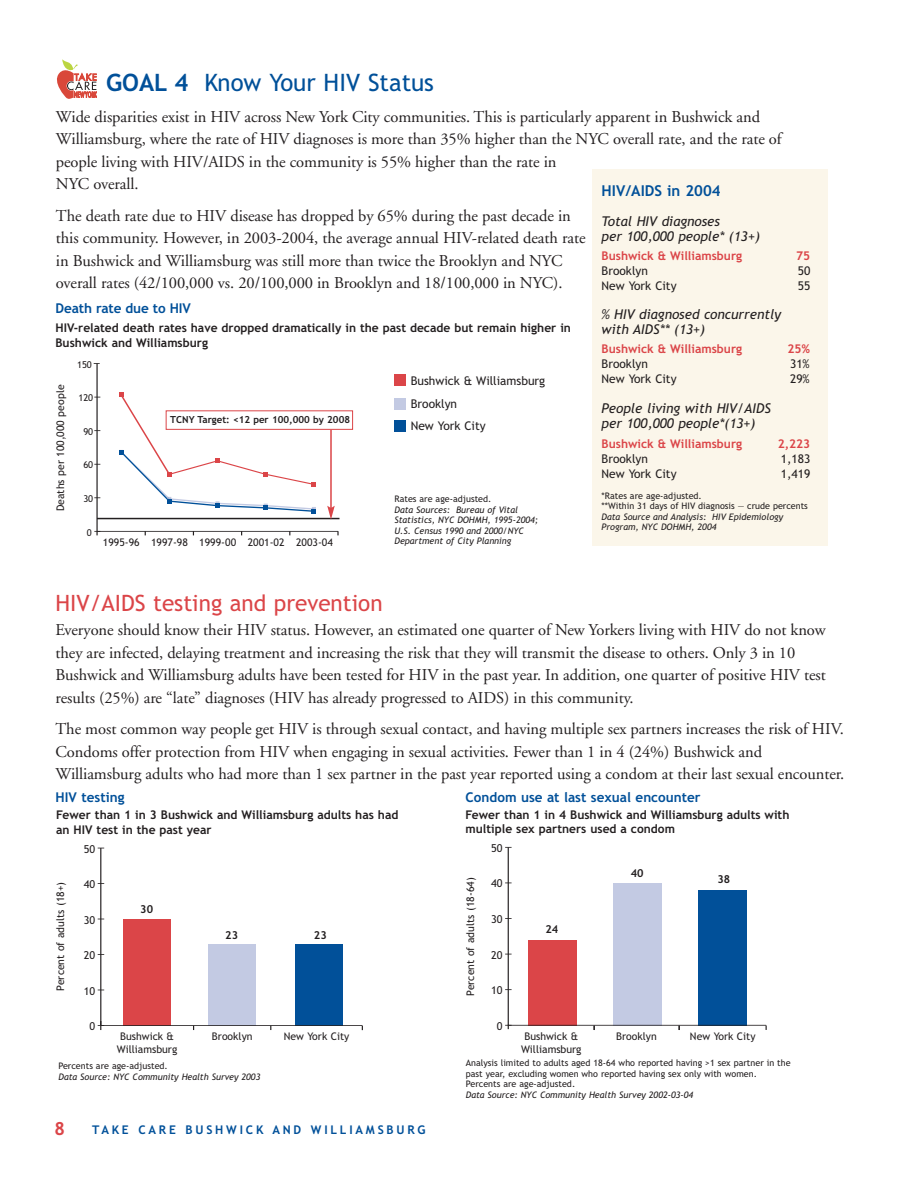
<style>
.page{position:relative;width:918px;height:1188px;background:#fff}
.page>*{position:absolute;margin:0;border:0;box-sizing:border-box;transform-origin:0 0}
.t1{font:24px "Trebuchet MS";color:#015099}
.t2{font:22.5px "Trebuchet MS";color:#db4548}
.t3{font:700 18px "Trebuchet MSPS";color:#db4548}
.t4{font:16.5px/22.5px "Adobe Garamond";letter-spacing:-.005em;color:#231f20}
.t5{font:700 15px "Trebuchet MSPS";color:#015099}
.t6{font:italic 13.5px/15px "Trebuchet MSPS";color:#231f20}
.t7{font:700 13.5px "Trebuchet MSPS";color:#015099}
.t8{font:700 12px/15px "Trebuchet MSPS";color:#231f20}
.t9{font:12px/22.5px "Trebuchet MS";color:#231f20}
.t10{font:700 12px "Trebuchet MSPS";color:#db4548}
.t11{font:700 12px "Trebuchet MSPS";letter-spacing:.235em;color:#015099}
.t12{font:10.95px "Trebuchet MS";color:#231f20}
.t13{font:700 10.95px "Trebuchet MS";color:#231f20}
.t14{font:10.5px/12.6px "Trebuchet MS";color:#231f20;text-align:center}
.t15{font:700 9.75px "Trebuchet MSPS";color:#231f20}
.t16{font:9.45px "Trebuchet MS";color:#231f20}
.t17{font:9px/10.5px "Trebuchet MS";color:#231f20}
.t18{font:italic 9px/10.5px "Trebuchet MSPS";color:#231f20}
.s1{font-family:"Trebuchet MSPS";font-weight:700}
</style>
<div class="page">
<hr style="left:97px;top:531px;width:241px;height:1px;background:#231f20">
<hr style="left:97px;top:364px;width:1px;height:167px;background:#231f20">
<svg style="left:119px;top:393px;width:197px;height:120px"></svg>
<hr style="left:97px;top:518px;width:243px;height:1px;background:#231f20">
<div style="left:593px;top:169px;width:235px;height:377px;background:#fbf6ea"></div>
<div style="left:698px;top:890px;width:48px;height:135px;background:#015099"></div>
<div style="left:613px;top:883px;width:48px;height:142px;background:#c3cae3"></div>
<div style="left:528px;top:940px;width:48px;height:85px;background:#db4548"></div>
<hr style="left:508px;top:1025px;width:258px;height:1px;background:#231f20">
<hr style="left:508px;top:847px;width:1px;height:178px;background:#231f20">
<svg style="left:505px;top:1025px;width:7px;height:4px"></svg>
<div style="left:296px;top:944px;width:47px;height:81px;background:#015099"></div>
<div style="left:208px;top:944px;width:47px;height:81px;background:#c3cae3"></div>
<div style="left:123px;top:919px;width:47px;height:106px;background:#db4548"></div>
<hr style="left:101px;top:1025px;width:261px;height:1px;background:#231f20">
<hr style="left:100px;top:848px;width:1px;height:177px;background:#231f20">
<svg style="left:98px;top:1021px;width:4px;height:9px"></svg>
<div style="left:166px;top:410px;width:187px;height:20px;border:1px solid #db4548"></div>
<hr style="left:330px;top:430px;width:2px;height:78px;background:#db4548">
<svg style="left:327px;top:506px;width:8px;height:14px"></svg>
<div style="left:394px;top:374px;width:12px;height:12px;background:#db4548"></div>
<div style="left:394px;top:421px;width:12px;height:11px;background:#015099"></div>
<div style="left:394px;top:399px;width:12px;height:11px;background:#c3cae3"></div>
<svg style="left:57px;top:59px;width:40px;height:40px"></svg>
<h1 class="t1" style="left:106px;top:69px;width:329px"><span class="s1">GOAL 4</span> Know Your HIV Status</h1>
<p class="t4" style="left:56px;top:107px;width:727px">Wide disparities exist in HIV across New York City communities. This is particularly apparent in Bushwick and Williamsburg, where the rate of HIV diagnoses is more than 35% higher than the NYC overall rate, and the rate of people living with HIV/AIDS in the community is 55% higher than the rate in<br>NYC overall.</p>
<p class="t4" style="left:56px;top:206px;width:531px">The death rate due to HIV disease has dropped by 65% during the past decade in this community. However, in 2003-2004, the average annual HIV-related death rate in Bushwick and Williamsburg was still more than twice the Brooklyn and NYC overall rates (42/100,000 vs. 20/100,000 in Brooklyn and 18/100,000 in NYC).</p>
<p class="t5" style="left:602px;top:185px;width:120px">HIV/AIDS in 2004</p>
<p class="t6" style="left:602px;top:215px;width:160px">Total HIV diagnoses<br>per 100,000 people* (13+)</p>
<p class="t10" style="left:602px;top:252px;width:142px">Bushwick &amp; Williamsburg</p>
<p class="t10" style="left:796px;top:252px;width:16px">75</p>
<p class="t9" style="left:602px;top:260px;width:48px">Brooklyn</p>
<p class="t9" style="left:798px;top:260px;width:14px">50</p>
<p class="t9" style="left:602px;top:275px;width:76px">New York City</p>
<p class="t9" style="left:798px;top:275px;width:14px">55</p>
<p class="t6" style="left:602px;top:308px;width:181px">% HIV diagnosed concurrently with AIDS** (13+)</p>
<p class="t10" style="left:602px;top:345px;width:142px">Bushwick &amp; Williamsburg</p>
<p class="t10" style="left:788px;top:345px;width:24px">25%</p>
<p class="t9" style="left:602px;top:353px;width:48px">Brooklyn</p>
<p class="t9" style="left:790px;top:353px;width:21px">31%</p>
<p class="t9" style="left:602px;top:368px;width:76px">New York City</p>
<p class="t9" style="left:790px;top:368px;width:21px">29%</p>
<p class="t6" style="left:602px;top:402px;width:171px">People living with HIV/AIDS per 100,000 people*(13+)</p>
<p class="t10" style="left:602px;top:439px;width:142px">Bushwick &amp; Williamsburg</p>
<p class="t10" style="left:778px;top:439px;width:34px">2,223</p>
<p class="t9" style="left:602px;top:447px;width:48px">Brooklyn</p>
<p class="t9" style="left:781px;top:447px;width:31px">1,183</p>
<p class="t9" style="left:602px;top:462px;width:76px">New York City</p>
<p class="t9" style="left:781px;top:462px;width:31px">1,419</p>
<p class="t17" style="left:602px;top:491px;width:208px">*Rates are age-adjusted.<br>**Within 31 days of HIV diagnosis — crude percents</p>
<p class="t18" style="left:602px;top:512px;width:183px">Data Source and Analysis: HIV Epidemiology<br>Program, NYC DOHMH, 2004</p>
<p class="t7" style="left:56px;top:303px;width:137px">Death rate due to HIV</p>
<p class="t8" style="left:56px;top:322px;width:517px">HIV-related death rates have dropped dramatically in the past decade but remain higher in<br>Bushwick and Williamsburg</p>
<p class="t16" style="left:82px;top:359px;width:11px">50</p>
<p class="t9" style="left:411px;top:370px;width:136px">Bushwick &amp; Williamsburg<br>Brooklyn<br>New York City</p>
<p class="t14" style="left:54px;top:511px;width:128px;rotate:-90deg">Deaths per 100,000 people</p>
<p class="t16" style="left:83px;top:393px;width:11px">20</p>
<p class="t15" style="left:170px;top:417px;width:181px">TCNY Target: &lt;12 per 100,000 by 2008</p>
<p class="t16" style="left:83px;top:426px;width:11px">90</p>
<p class="t16" style="left:83px;top:460px;width:11px">60</p>
<p class="t16" style="left:83px;top:493px;width:11px">30</p>
<p class="t17" style="left:394px;top:494px;width:99px">Rates are age-adjusted.</p>
<p class="t18" style="left:394px;top:505px;width:145px">Data Sources: Bureau of Vital<br>Statistics, NYC DOHMH, 1995-2004;<br>U.S. Census 1990 and 2000/NYC<br>Department of City Planning</p>
<p class="t16" style="left:87px;top:527px;width:6px">0</p>
<p class="t14" style="left:103px;top:536px;width:232px">1995-96 1997-98 1999-00 2001-02 2003-04</p>
<h2 class="t2" style="left:56px;top:590px;width:329px">HIV/AIDS testing and prevention</h2>
<p class="t4" style="left:56px;top:620px;width:772px">Everyone should know their HIV status. However, an estimated one quarter of New Yorkers living with HIV do not know they are infected, delaying treatment and increasing the risk that they will transmit the disease to others. Only 3 in 10<br>Bushwick and Williamsburg adults have been tested for HIV in the past year. In addition, one quarter of positive HIV test results (25%) are “late” diagnoses (HIV has already progressed to AIDS) in this community.</p>
<p class="t4" style="left:56px;top:719px;width:790px">The most common way people get HIV is through sexual contact, and having multiple sex partners increases the risk of HIV.<br>Condoms offer protection from HIV when engaging in sexual activities. Fewer than 1 in 4 (24%) Bushwick and<br>Williamsburg adults who had more than 1 sex partner in the past year reported using a condom at their last sexual encounter.</p>
<p class="t7" style="left:56px;top:792px;width:70px">HIV testing</p>
<p class="t7" style="left:466px;top:792px;width:237px">Condom use at last sexual encounter</p>
<p class="t8" style="left:56px;top:808px;width:344px">Fewer than 1 in 3 Bushwick and Williamsburg adults has had an HIV test in the past year</p>
<p class="t8" style="left:466px;top:809px;width:325px;line-height:14.4px">Fewer than 1 in 4 Bushwick and Williamsburg adults with multiple sex partners used a condom</p>
<p class="t12" style="left:84px;top:842px;width:13px">50</p>
<p class="t12" style="left:491px;top:842px;width:13px">50</p>
<p class="t14" style="left:54px;top:991px;width:110px;rotate:-90deg">Percent of adults (18+)</p>
<p class="t12" style="left:84px;top:878px;width:13px">40</p>
<p class="t12" style="left:84px;top:913px;width:13px">30</p>
<p class="t12" style="left:84px;top:949px;width:13px">20</p>
<p class="t12" style="left:84px;top:984px;width:13px">10</p>
<p class="t13" style="left:140px;top:903px;width:14px">30</p>
<p class="t13" style="left:225px;top:929px;width:14px">23</p>
<p class="t13" style="left:314px;top:928px;width:14px">23</p>
<p class="t14" style="left:464px;top:996px;width:120px;rotate:-90deg">Percent of adults (18-64)</p>
<p class="t12" style="left:491px;top:877px;width:13px">40</p>
<p class="t12" style="left:491px;top:913px;width:13px">30</p>
<p class="t12" style="left:491px;top:948px;width:13px">20</p>
<p class="t12" style="left:491px;top:984px;width:13px">10</p>
<p class="t13" style="left:546px;top:923px;width:14px">24</p>
<p class="t13" style="left:631px;top:866px;width:14px">40</p>
<p class="t13" style="left:717px;top:873px;width:14px">38</p>
<p class="t12" style="left:89px;top:1020px;width:7px">0</p>
<p class="t12" style="left:497px;top:1020px;width:7px">0</p>
<p class="t14" style="left:117px;top:1030px;width:62px">Bushwick &amp;<br>Williamsburg</p>
<p class="t14" style="left:212px;top:1030px;width:42px">Brooklyn</p>
<p class="t14" style="left:284px;top:1030px;width:67px">New York City</p>
<p class="t14" style="left:521px;top:1030px;width:62px">Bushwick &amp;<br>Williamsburg</p>
<p class="t14" style="left:616px;top:1030px;width:42px">Brooklyn</p>
<p class="t14" style="left:690px;top:1030px;width:67px">New York City</p>
<p class="t17" style="left:58px;top:1061px;width:111px">Percents are age-adjusted.</p>
<p class="t18" style="left:58px;top:1072px;width:203px">Data Source: NYC Community Health Survey 2003</p>
<p class="t17" style="left:466px;top:1058px;width:326px">Analysis limited to adults aged 18-64 who reported having &gt;1 sex partner in the past year, excluding women who reported having sex only with women.<br>Percents are age-adjusted.</p>
<p class="t18" style="left:466px;top:1090px;width:229px">Data Source: NYC Community Health Survey 2002-03-04</p>
<p class="t3" style="left:54px;top:1122px;width:12px">8</p>
<p class="t11" style="left:92px;top:1126px;width:335px">TAKE CARE BUSHWICK AND WILLIAMSBURG</p>
</div>
